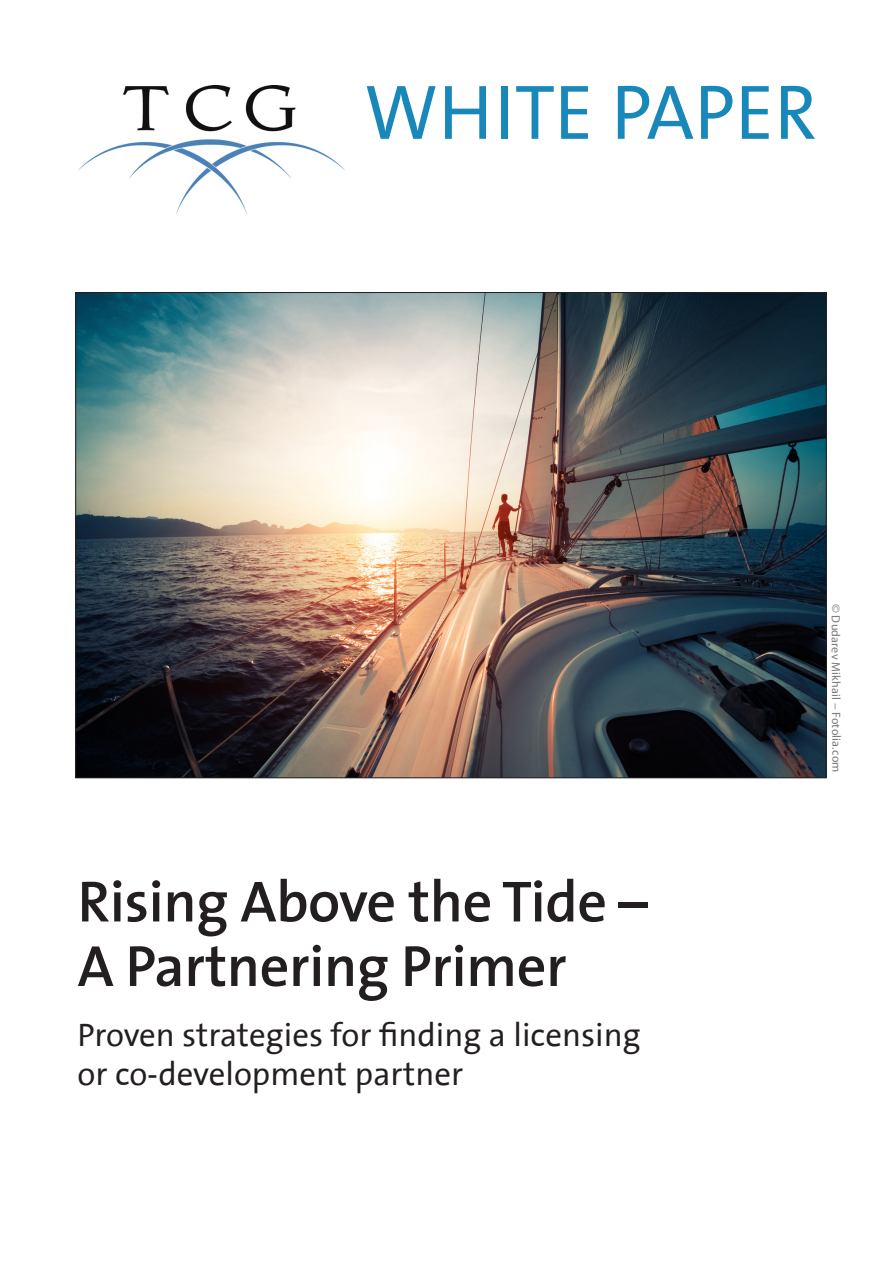
<style>
.page{position:relative;width:893px;height:1263px;background:#fff}
.page>*{position:absolute;margin:0;border:0;box-sizing:border-box;transform-origin:0 0}
.t1{font:78px "The Sans Office";color:#1887ba}
.t2{font:600 58.5px/64.5px "The Sans";letter-spacing:-.01em;color:#231f20}
.t3{font:33px/39px "The Sans Office";color:#231f20}
._05_copy{font:semi-condensed 12px "Myriad Pro";letter-spacing:.005em;color:#7a7c7f;scale:1.1 1}
</style>
<div class="page">
<img style="left:78px;top:86px;width:266px;height:129px">
<img style="left:77px;top:294px;width:748px;height:482px">
<div style="left:338px;top:54px;width:517px;height:99px;background:#fff"></div>
<p class="t1" style="left:364px;top:73px;width:455px">WHITE PAPER</p>
<p class="t2" style="left:78px;top:870px;width:572px">Rising Above the Tide –<br>A Partnering Primer</p>
<p class="t3" style="left:78px;top:1017px;width:565px">Proven strategies for finding a licensing or co-development partner</p>
<p class="_05_copy" style="left:843px;top:604px;width:155px;rotate:90deg">© Dudarev Mikhail – Fotolia.com</p>
</div>
